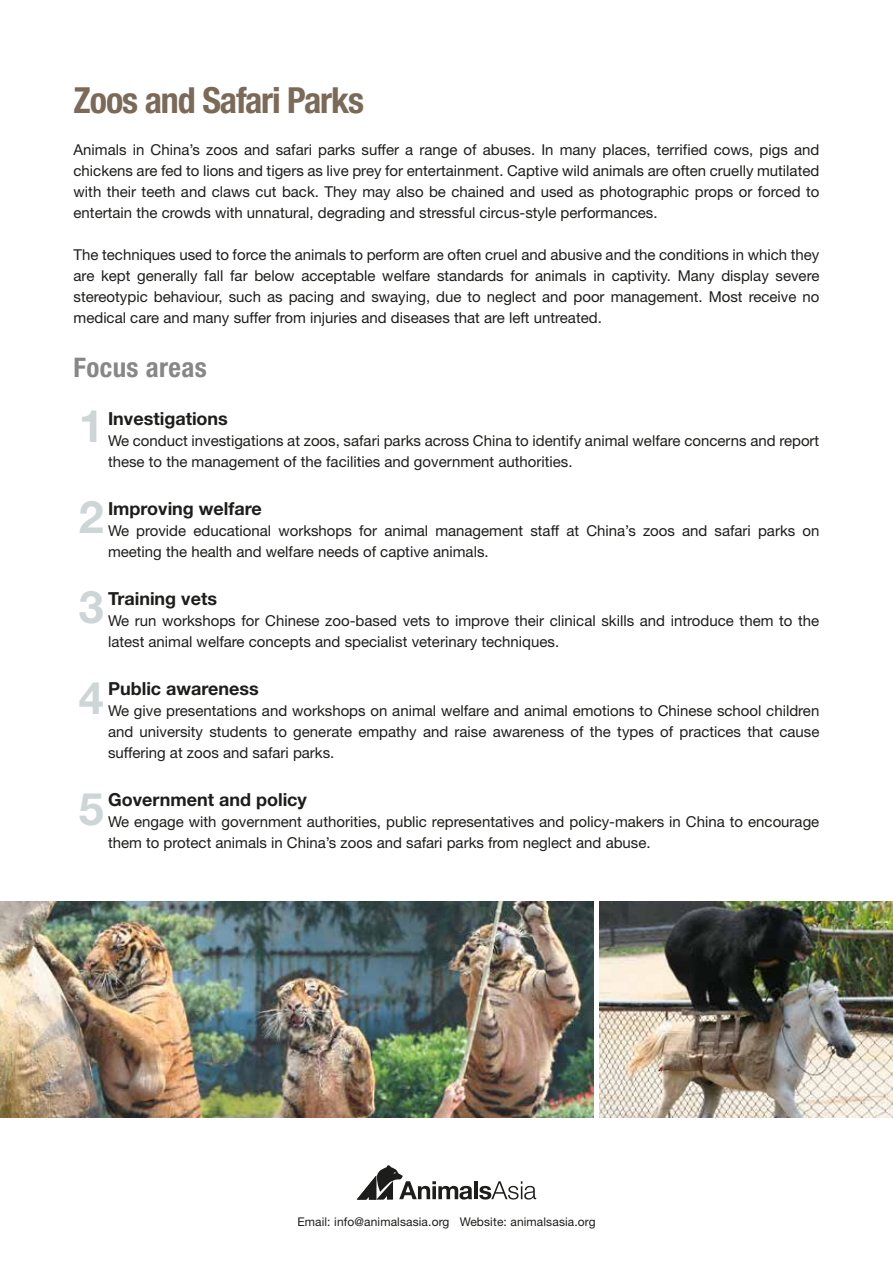
<style>
.page{position:relative;width:893px;height:1263px;background:#fff}
.page>*{position:absolute;margin:0;border:0;box-sizing:border-box;transform-origin:0 0}
.t1{font:700 45px/90.4px "Helvetica Neue";color:#ced5d7;text-align:justify}
.t2{font:700 condensed 36px "Helvetica Neue";letter-spacing:-.03em;color:#7b6a58}
.t3{font:700 condensed 27px "Helvetica Neue";letter-spacing:.015em;color:#878787}
.t4{font:700 18px "Helvetica Neue";color:#1d1d1b}
.t5{font:15px/21px "Helvetica Neue";color:#1d1d1b}
.t6{font:12px "Helvetica Neue";letter-spacing:.01em;color:#1d1d1b}
</style>
<div class="page">
<hr style="left:474px;top:1181px;width:4px;height:18px;background:#1d1d1b">
<svg style="left:479px;top:1181px;width:57px;height:18px"></svg>
<svg style="left:357px;top:1165px;width:115px;height:34px"></svg>
<img style="left:0;top:902px;width:594px;height:216px">
<img style="left:599px;top:902px;width:294px;height:216px">
<h2 class="t2" style="left:74px;top:78px;width:292px">Zoos and Safari Parks</h2>
<p class="t5" style="left:74px;top:138px;width:747px;text-align:justify">Animals in China’s zoos and safari parks suffer a range of abuses. In many places, terrified cows, pigs and chickens are fed to lions and tigers as live prey for entertainment. Captive wild animals are often cruelly mutilated with their teeth and claws cut back. They may also be chained and used as photographic props or forced to entertain the crowds with unnatural, degrading and stressful circus-style performances.</p>
<p class="t5" style="left:74px;top:243px;width:747px;text-align:justify">The techniques used to force the animals to perform are often cruel and abusive and the conditions in which they are kept generally fall far below acceptable welfare standards for animals in captivity. Many display severe stereotypic behaviour, such as pacing and swaying, due to neglect and poor management. Most receive no medical care and many suffer from injuries and diseases that are left untreated.</p>
<h3 class="t3" style="left:74px;top:351px;width:135px">Focus areas</h3>
<p class="t4" style="left:108px;top:407px;width:121px">Investigations</p>
<p class="t5" style="left:108px;top:429px;width:713px">We conduct investigations at zoos, safari parks across China to identify animal welfare concerns and report these to the management of the facilities and government authorities.</p>
<p class="t4" style="left:108px;top:497px;width:155px">Improving welfare</p>
<p class="t5" style="left:108px;top:519px;width:713px">We provide educational workshops for animal management staff at China’s zoos and safari parks on meeting the health and welfare needs of captive animals.</p>
<p class="t4" style="left:108px;top:587px;width:111px">Training vets</p>
<p class="t5" style="left:108px;top:609px;width:713px">We run workshops for Chinese zoo-based vets to improve their clinical skills and introduce them to the latest animal welfare concepts and specialist veterinary techniques.</p>
<p class="t4" style="left:108px;top:677px;width:152px">Public awareness</p>
<p class="t5" style="left:108px;top:699px;width:713px;text-align:justify">We give presentations and workshops on animal welfare and animal emotions to Chinese school children and university students to generate empathy and raise awareness of the types of practices that cause suffering at zoos and safari parks.</p>
<p class="t4" style="left:108px;top:788px;width:200px">Government and policy</p>
<p class="t5" style="left:108px;top:810px;width:713px">We engage with government authorities, public representatives and policy-makers in China to encourage them to protect animals in China’s zoos and safari parks from neglect and abuse.</p>
<h1 class="t1" style="left:79px;top:380px;width:27px">1<br>2<br>3<br>4</h1>
<h1 class="t1" style="left:79px;top:762px;width:27px">5</h1>
<p class="t6" style="left:297px;top:1214px;width:300px">Email: info@animalsasia.org Website: animalsasia.org</p>
</div>
